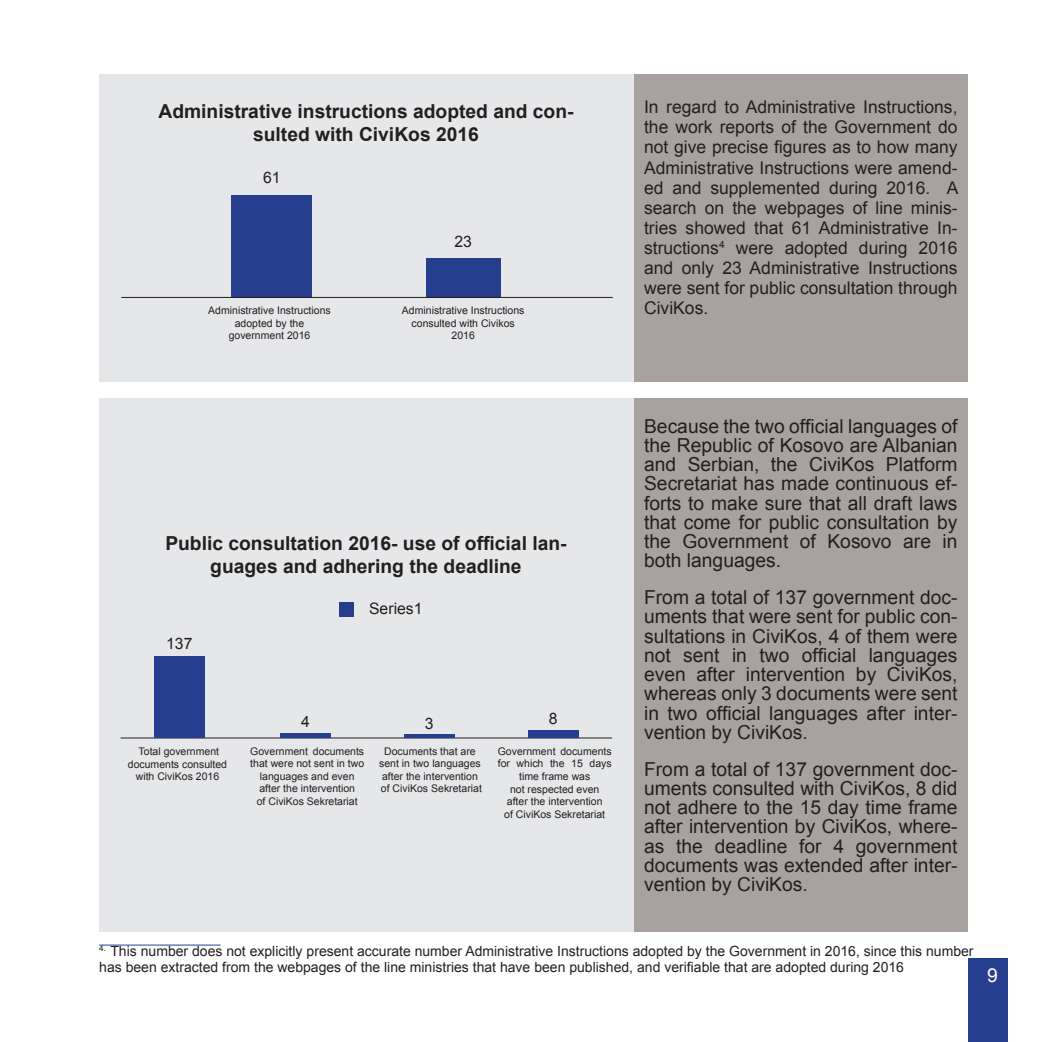
<style>
.page{position:relative;width:1042px;height:1042px;background:#fff}
.page>*{position:absolute;margin:0;border:0;box-sizing:border-box;transform-origin:0 0}
.t1{font:19.25px/19.2px "Arial";color:#231f20;text-align:justify}
.t2{font:700 19.25px/23.1px "Arial";color:#231f20;text-align:center}
.t3{font:19.25px "Arial";color:#fff}
.t4{font:17.5px/20.1px "Arial";color:#231f20;text-align:justify}
.t5{font:15.75px "Arial";color:#231f20}
.t6{font:14px/16.8px "Arial";color:#231f20}
.t7{font:10.5px/12.6px "Arial";color:#231f20;text-align:center}
</style>
<div class="page">
<div style="left:967px;top:958px;width:40px;height:84px;background:#253f8e"></div>
<div style="left:99px;top:74px;width:535px;height:308px;background:#e6e7e9"></div>
<div style="left:99px;top:398px;width:535px;height:533px;background:#e6e7e9"></div>
<div style="left:634px;top:74px;width:334px;height:308px;background:#a7a2a0"></div>
<div style="left:634px;top:398px;width:334px;height:533px;background:#a7a2a0"></div>
<hr style="left:121px;top:737px;width:491px;height:1px;background:#231f20">
<div style="left:154px;top:656px;width:50px;height:82px;background:#253f8e"></div>
<div style="left:232px;top:195px;width:80px;height:103px;background:#253f8e"></div>
<div style="left:280px;top:733px;width:50px;height:5px;background:#253f8e"></div>
<div style="left:426px;top:259px;width:74px;height:39px;background:#253f8e"></div>
<svg style="left:404px;top:734px;width:50px;height:3px"></svg>
<div style="left:528px;top:730px;width:50px;height:7px;background:#253f8e"></div>
<hr style="left:121px;top:297px;width:492px;height:1px;background:#231f20">
<div style="left:339px;top:603px;width:14px;height:14px;background:#253f8e"></div>
<hr style="left:99px;top:944px;width:121px;height:1px;background:#253f8e">
<p class="t2" style="left:158px;top:100px;width:416px">Administrative instructions adopted and con&shy;sulted with CiviKos 2016</p>
<p class="t5" style="left:263px;top:167px;width:19px">61</p>
<p class="t7" style="left:208px;top:304px;width:124px">Administrative Instructions adopted by the government 2016</p>
<p class="t5" style="left:454px;top:231px;width:19px">23</p>
<p class="t7" style="left:402px;top:304px;width:124px">Administrative Instructions consulted with Civikos<br>2016</p>
<p class="t4" style="left:644px;top:97px;width:316px">In regard to Administrative Instructions, the work reports of the Government do not give precise figures as to how many Administrative Instructions were amend&shy;ed and supplemented during 2016. A search on the webpages of line minis&shy;tries showed that 61 Administrative In&shy;structions<sup>4</sup> were adopted during 2016 and only 23 Administrative Instructions were sent for public consultation through CiviKos.</p>
<p class="t2" style="left:165px;top:532px;width:403px">Public consultation 2016- use of official lan&shy;guages and adhering the deadline</p>
<p class="t5" style="left:166px;top:633px;width:28px">137</p>
<p class="t5" style="left:301px;top:711px;width:10px">4</p>
<p class="t5" style="left:369px;top:598px;width:55px">Series1</p>
<p class="t5" style="left:425px;top:713px;width:10px">3</p>
<p class="t5" style="left:549px;top:708px;width:10px">8</p>
<p class="t7" style="left:128px;top:745px;width:101px">Total government documents consulted with CiviKos 2016</p>
<p class="t7" style="left:250px;top:744px;width:115px">Government documents that were not sent in two languages and even after the intervention<br>of CiviKos Sekretariat</p>
<p class="t7" style="left:379px;top:744px;width:104px">Documents that are sent in two languages after the intervention of CiviKos Sekretariat</p>
<p class="t7" style="left:498px;top:745px;width:115px">Government documents for which the 15 days time frame was<br>not respected even<br>after the intervention<br>of CiviKos Sekretariat</p>
<p class="t1" style="left:644px;top:416px;width:315px">Because the two official languages of the Republic of Kosovo are Albanian and Serbian, the CiviKos Platform Secretariat has made continuous ef&shy;forts to make sure that all draft laws that come for public consultation by the Government of Kosovo are in both languages.</p>
<p class="t1" style="left:644px;top:588px;width:315px">From a total of 137 government doc&shy;uments that were sent for public con&shy;sultations in CiviKos, 4 of them were not sent in two official languages even after intervention by CiviKos, whereas only 3 documents were sent in two official languages after inter&shy;vention by CiviKos.</p>
<p class="t1" style="left:644px;top:759px;width:315px">From a total of 137 government doc&shy;uments consulted with CiviKos, 8 did not adhere to the 15 day time frame after intervention by CiviKos, where&shy;as the deadline for 4 government documents was extended after inter&shy;vention by CiviKos.</p>
<p class="t6" style="left:99px;top:942px;width:876px"><sup>4.</sup> This number does not explicitly present accurate number Administrative Instructions adopted by the Government in 2016, since this number has been extracted from the webpages of the line ministries that have been published, and verifiable that are adopted during 2016</p>
<p class="t3" style="left:987px;top:962px;width:12px">9</p>
</div>
